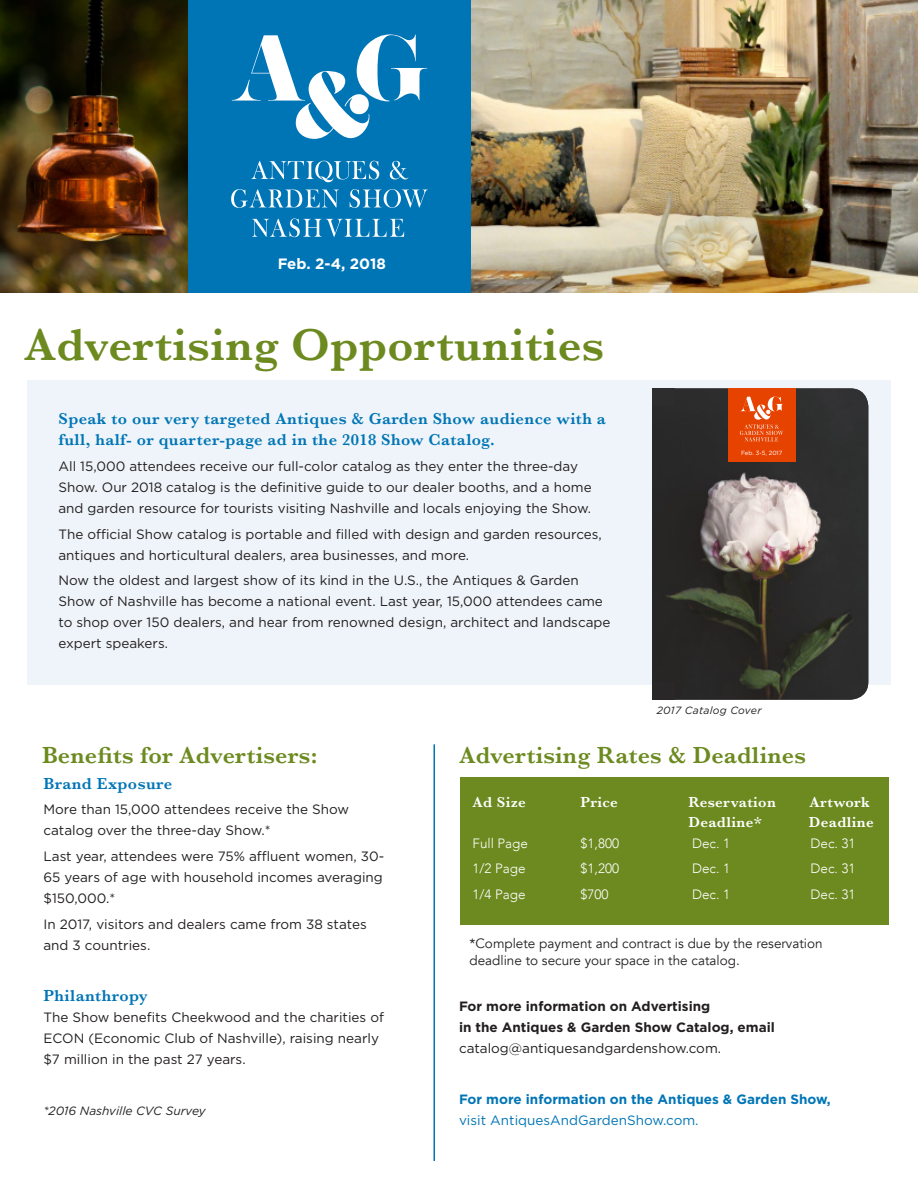
<style>
.page{position:relative;width:918px;height:1188px;background:#fff}
.page>*{position:absolute;margin:0;border:0;box-sizing:border-box;transform-origin:0 0}
.Schedule{font:600 46.5px "Baskerville";letter-spacing:.01em;color:#6c8a1f}
.Body_Copy{font:600 24px "Baskerville";letter-spacing:.01em;color:#6c8a1f}
.Body_Copy-2{font:600 16.5px/21px "Baskerville";letter-spacing:.025em;color:#0075b6}
.Body_Copy-3{font:600 15px "Baskerville";letter-spacing:.025em;color:#fff}
.t1{font:700 15px "Gotham";color:#fff}
.Body_Copy-4{font:13.5px/21px "Gotham";color:#231f20}
.Body_Copy-5{font:700 13.5px/21px "Gotham";color:#231f20}
.Body_Copy-6{font:13.5px/16.5px "Avenir";color:#231f20}
.Body_Copy-7{font:700 13.5px/21px "Gotham";color:#0075b6}
.Body_Copy-8{font:300 13.5px "Avenir";color:#fff}
.Body_Copy-9{font:italic 12px "Gotham";color:#231f20}
.Body_Copy-10{font:italic 10.5px "Gotham";letter-spacing:.025em;color:#231f20}
.t2{font:6px "Gotham";color:#fff}
.s1{font-weight:400}
</style>
<div class="page">
<img style="left:471px;top:0;width:447px;height:292px">
<img style="left:0;top:0;width:188px;height:292px">
<div style="left:188px;top:0;width:283px;height:292px;background:#0075b6"></div>
<svg style="left:232px;top:34px;width:195px;height:105px"></svg>
<svg style="left:251px;top:161px;width:128px;height:21px"></svg>
<svg style="left:390px;top:161px;width:18px;height:18px"></svg>
<svg style="left:231px;top:189px;width:108px;height:19px"></svg>
<svg style="left:350px;top:189px;width:78px;height:19px"></svg>
<svg style="left:252px;top:218px;width:152px;height:19px"></svg>
<div style="left:460px;top:777px;width:428px;height:147px;background:#6c8a1f"></div>
<div style="left:27px;top:380px;width:864px;height:305px;background:#eef4f9"></div>
<hr style="left:434px;top:744px;width:1px;height:417px;background:#0075b6">
<img style="left:652px;top:388px;width:216px;height:312px">
<div style="left:652px;top:682px;width:23px;height:18px;background:#292728"></div>
<div style="left:652px;top:388px;width:23px;height:18px;background:#2d2d2d"></div>
<div style="left:728px;top:388px;width:68px;height:74px;background:#e74300"></div>
<svg style="left:740px;top:397px;width:43px;height:44px"></svg>
<p class="t1" style="left:278px;top:255px;width:110px">Feb. 2-4, 2018</p>
<p class="Schedule" style="left:24px;top:312px;width:582px">Advertising Opportunities</p>
<p class="Body_Copy-2" style="left:58px;top:408px;width:549px">Speak to our very targeted Antiques &amp; Garden Show audience with a full, half- or quarter-page ad in the 2018 Show Catalog.</p>
<p class="Body_Copy-4" style="left:58px;top:455px;width:535px">All 15,000 attendees receive our full-color catalog as they enter the three-day<br>Show. Our 2018 catalog is the definitive guide to our dealer booths, and a home and garden resource for tourists visiting Nashville and locals enjoying the Show.</p>
<p class="Body_Copy-4" style="left:58px;top:523px;width:545px">The official Show catalog is portable and filled with design and garden resources, antiques and horticultural dealers, area businesses, and more.</p>
<p class="Body_Copy-4" style="left:58px;top:570px;width:554px">Now the oldest and largest show of its kind in the U.S., the Antiques &amp; Garden Show of Nashville has become a national event. Last year, 15,000 attendees came to shop over 150 dealers, and hear from renowned design, architect and landscape expert speakers.</p>
<p class="t2" style="left:741px;top:449px;width:43px">Feb. 3-5, 2017</p>
<p class="Body_Copy-10" style="left:657px;top:705px;width:106px">2017 Catalog Cover</p>
<p class="Body_Copy" style="left:42px;top:738px;width:277px">Benefits for Advertisers:</p>
<p class="Body_Copy" style="left:459px;top:738px;width:348px">Advertising Rates &amp; Deadlines</p>
<p class="Body_Copy-2" style="left:44px;top:773px;width:130px">Brand Exposure</p>
<p class="Body_Copy-4" style="left:44px;top:799px;width:307px">More than 15,000 attendees receive the Show catalog over the three-day Show.*</p>
<p class="Body_Copy-4" style="left:44px;top:845px;width:342px;text-align:justify">Last year, attendees were 75% affluent women, 30- 65 years of age with household incomes averaging $150,000.*</p>
<p class="Body_Copy-4" style="left:44px;top:913px;width:325px">In 2017, visitors and dealers came from 38 states and 3 countries.</p>
<p class="Body_Copy-2" style="left:44px;top:985px;width:106px">Philanthropy</p>
<p class="Body_Copy-4" style="left:44px;top:1006px;width:342px">The Show benefits Cheekwood and the charities of<br>ECON (Economic Club of Nashville), raising nearly $7 million in the past 27 years.</p>
<p class="Body_Copy-9" style="left:44px;top:1104px;width:164px">*2016 Nashville CVC Survey</p>
<p class="Body_Copy-3" style="left:472px;top:792px;width:55px">Ad Size</p>
<p class="Body_Copy-3" style="left:580px;top:792px;width:39px">Price</p>
<p class="Body_Copy-3" style="left:688px;top:792px;width:89px">Reservation</p>
<p class="Body_Copy-3" style="left:809px;top:792px;width:62px">Artwork</p>
<p class="Body_Copy-3" style="left:688px;top:811px;width:75px">Deadline*</p>
<p class="Body_Copy-3" style="left:809px;top:811px;width:66px">Deadline</p>
<p class="Body_Copy-8" style="left:472px;top:835px;width:57px">Full Page</p>
<p class="Body_Copy-8" style="left:580px;top:835px;width:40px">$1,800</p>
<p class="Body_Copy-8" style="left:692px;top:835px;width:40px">Dec. 1</p>
<p class="Body_Copy-8" style="left:811px;top:835px;width:47px">Dec. 31</p>
<p class="Body_Copy-8" style="left:472px;top:861px;width:55px">1/2 Page</p>
<p class="Body_Copy-8" style="left:580px;top:861px;width:40px">$1,200</p>
<p class="Body_Copy-8" style="left:692px;top:861px;width:40px">Dec. 1</p>
<p class="Body_Copy-8" style="left:811px;top:861px;width:47px">Dec. 31</p>
<p class="Body_Copy-8" style="left:472px;top:886px;width:55px">1/4 Page</p>
<p class="Body_Copy-8" style="left:580px;top:886px;width:30px">$700</p>
<p class="Body_Copy-8" style="left:692px;top:886px;width:40px">Dec. 1</p>
<p class="Body_Copy-8" style="left:811px;top:886px;width:47px">Dec. 31</p>
<p class="Body_Copy-6" style="left:470px;top:936px;width:355px">*Complete payment and contract is due by the reservation deadline to secure your space in the catalog.</p>
<p class="Body_Copy-5" style="left:459px;top:995px;width:317px">For more information on Advertising<br>in the Antiques &amp; Garden Show Catalog, email <span class="s1">catalog@antiquesandgardenshow.com.</span></p>
<p class="Body_Copy-7" style="left:459px;top:1088px;width:373px">For more information on the Antiques &amp; Garden Show, <span class="s1">visit AntiquesAndGardenShow.com.</span></p>
</div>
